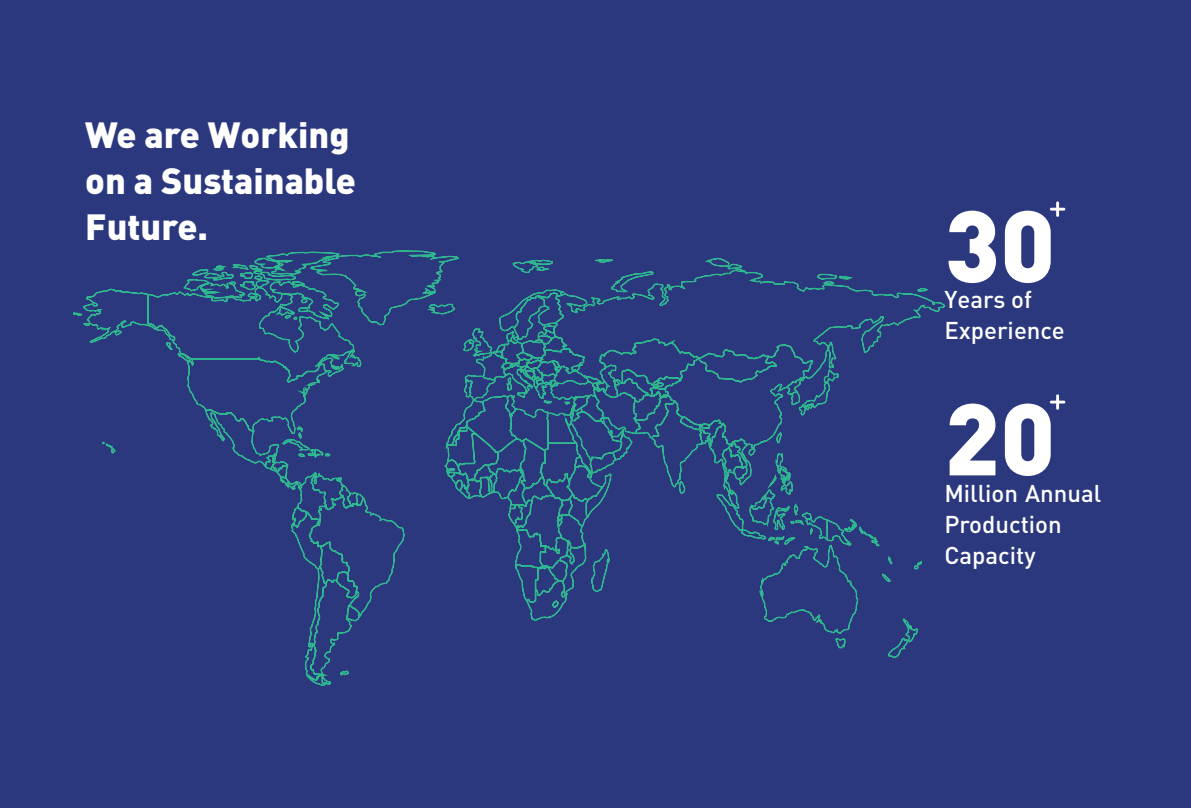
<style>
.page{position:relative;width:1191px;height:808px;background:#2c387e}
.page>*{position:absolute;margin:0;border:0;box-sizing:border-box;transform-origin:0 0}
.t1{font:900 100px/192.9px "DIN Pro";color:#fff}
.t2{font:900 36px/46px "DIN Pro";color:#fff}
.t3{font:500 24px/30.7px "DIN Pro";color:#fff}
</style>
<div class="page">
<svg style="left:73px;top:269px;width:132px;height:185px"></svg>
<svg style="left:205px;top:250px;width:722px;height:436px"></svg>
<svg style="left:1050px;top:201px;width:15px;height:16px"></svg>
<svg style="left:1050px;top:394px;width:15px;height:16px"></svg>
<h2 class="t2" style="left:85px;top:110px;width:272px">We are Working on a Sustainable<br>Future.</h2>
<h1 class="t1" style="left:944px;top:146px;width:113px">30<br>20</h1>
<p class="t3" style="left:944px;top:477px;width:158px">Million Annual<br>Production<br>Capacity</p>
<p class="t3" style="left:944px;top:283px;width:122px">Years of<br>Experience</p>
</div>
